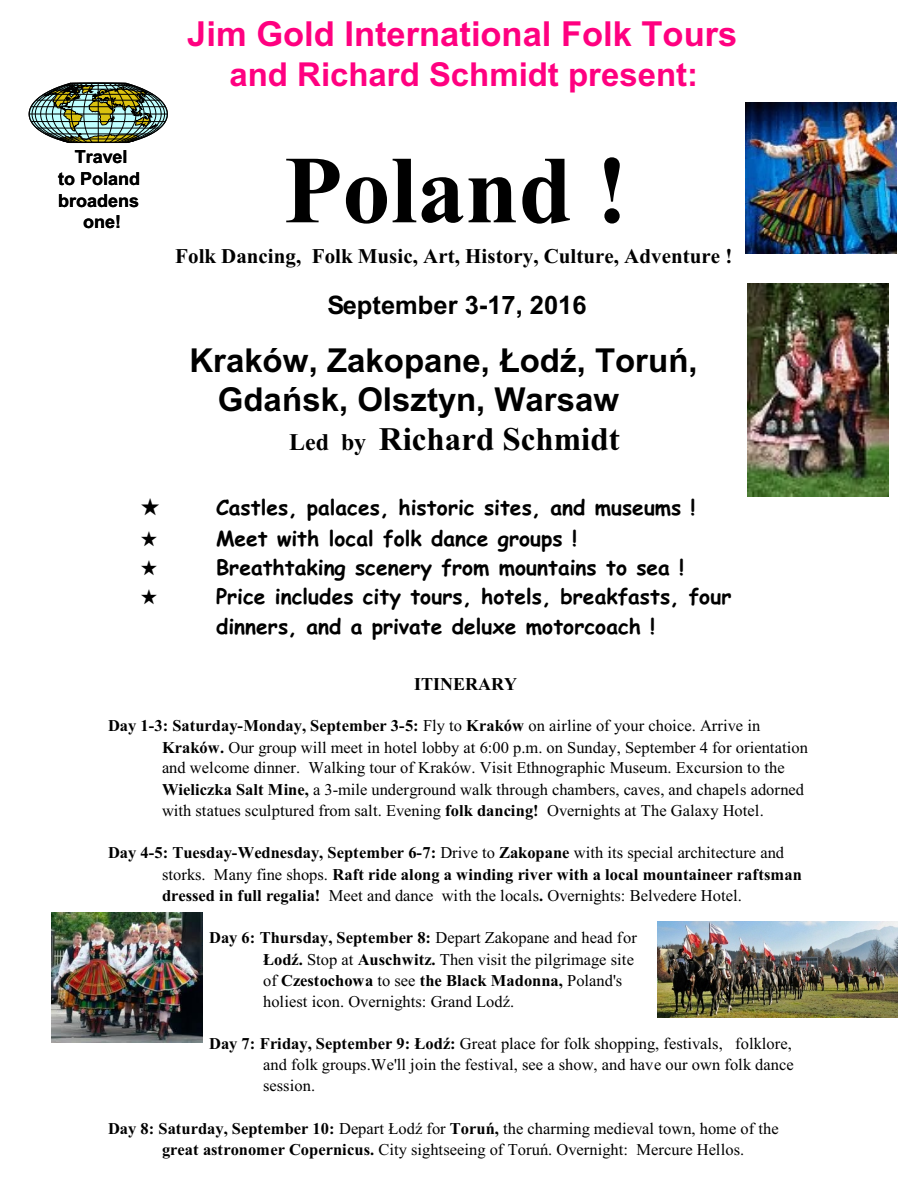
<style>
.page{position:relative;width:918px;height:1188px;background:#fff}
.page>*{position:absolute;margin:0;border:0;box-sizing:border-box;transform-origin:0 0}
.t1{font:700 96px "Times New Roman";color:#000}
.t2{font:700 34.5px "Arial";color:#ff0080}
.t3{font:700 33px/38.7px "Arial";color:#000}
.t4{font:700 33px "Arial";color:#ff0080}
.t5{font:700 33px "Times New Roman";color:#000}
.t6{font:700 25.5px "Arial";color:#000}
.t7{font:700 21px/29.5px "Comic Sans MS";color:#000}
.t8{font:700 21px "Times New Roman";color:#000}
.t9{font:700 18px/21.6px "Arial";color:#000;text-align:center}
.t10{font:700 18px "Times New Roman";color:#000}
.t11{font:16.5px/21.3px "Times New Roman";color:#000}
.t12{font:700 16.5px/21.3px "Times New Roman";color:#000}
.s1{font-size:24px}
.s2{font-weight:700}
.s3{font-weight:400}
</style>
<div class="page">
<img style="left:657px;top:922px;width:240px;height:96px">
<img style="left:51px;top:913px;width:152px;height:130px">
<svg style="left:28px;top:82px;width:140px;height:61px"></svg>
<hr style="left:98px;top:83px;width:1px;height:59px;background:#000">
<hr style="left:63px;top:85px;width:70px;height:1px;background:#000">
<hr style="left:54px;top:89px;width:89px;height:1px;background:#000">
<hr style="left:44px;top:94px;width:108px;height:1px;background:#000">
<hr style="left:36px;top:100px;width:124px;height:1px;background:#000">
<hr style="left:31px;top:106px;width:134px;height:1px;background:#000">
<hr style="left:29px;top:114px;width:138px;height:1px;background:#000">
<hr style="left:31px;top:121px;width:134px;height:1px;background:#000">
<hr style="left:37px;top:128px;width:123px;height:1px;background:#000">
<hr style="left:45px;top:134px;width:106px;height:1px;background:#000">
<hr style="left:58px;top:139px;width:81px;height:1px;background:#000">
<img style="left:745px;top:103px;width:152px;height:151px">
<img style="left:748px;top:283px;width:141px;height:214px">
<p class="t9" style="left:58px;top:148px;width:84px">Travel<br>to Poland broadens one!</p>
<h2 class="t2" style="left:187px;top:21px;width:552px">Jim Gold International Folk Tours</h2>
<h3 class="t4" style="left:230px;top:62px;width:470px">and Richard Schmidt present:</h3>
<h1 class="t1" style="left:284px;top:157px;width:346px">Poland !</h1>
<p class="t8" style="left:175px;top:249px;width:558px">Folk Dancing, Folk Music, Art, History, Culture, Adventure !</p>
<h3 class="t6" style="left:328px;top:295px;width:261px">September 3-17, 2016</h3>
<h3 class="t3" style="left:218px;top:345px;width:481px;text-indent:-28px">Kraków, Zakopane, £odŸ, Toruñ,<br>Gdañsk, Olsztyn, Warsaw</h3>
<h3 class="t5" style="left:289px;top:427px;width:332px"><span class="s1">Led by</span> Richard Schmidt</h3>
<p class="t7" style="left:216px;top:495px;width:517px">Castles, palaces, historic sites, and museums !<br>Meet with local folk dance groups !<br>Breathtaking scenery from mountains to sea !<br>Price includes city tours, hotels, breakfasts, four dinners, and a private deluxe motorcoach !</p>
<p class="t10" style="left:414px;top:678px;width:104px">ITINERARY</p>
<p class="t11" style="left:162px;top:717px;width:647px;text-indent:-54px"><span class="s2">Day 1-3: Saturday-Monday, September 3-5:</span> Fly to <span class="s2">Kraków</span> on airline of your choice. Arrive in <span class="s2">Kraków.</span> Our group will meet in hotel lobby at 6:00 p.m. on Sunday, September 4 for orientation and welcome dinner. Walking tour of Kraków. Visit Ethnographic Museum. Excursion to the <span class="s2">Wieliczka Salt Mine,</span> a 3-mile underground walk through chambers, caves, and chapels adorned with statues sculptured from salt. Evening <span class="s2">folk dancing!</span> Overnights at The Galaxy Hotel.</p>
<p class="t12" style="left:162px;top:844px;width:641px;text-indent:-54px">Day 4-5: Tuesday-Wednesday, September 6-7: <span class="s3">Drive to</span> Zakopane <span class="s3">with its special architecture and storks. Many fine shops.</span> Raft ride along a winding river with a local mountaineer raftsman dressed in full regalia! <span class="s3">Meet and dance with the locals</span>. <span class="s3">Overnights: Belvedere Hotel.</span></p>
<p class="t11" style="left:263px;top:929px;width:375px;text-indent:-54px"><span class="s2">Day 6: Thursday, September 8:</span> Depart Zakopane and head for <span class="s2">£odŸ.</span> Stop at <span class="s2">Auschwitz.</span> Then visit the pilgrimage site of <span class="s2">Czestochowa</span> to see <span class="s2">the Black Madonna,</span> Poland's holiest icon. Overnights: Grand LodŸ.</p>
<p class="t11" style="left:263px;top:1035px;width:532px;text-align:justify;text-indent:-54px"><span class="s2">Day 7: Friday, September 9: £odŸ:</span> Great place for folk shopping, festivals, folklore, and folk groups.We'll join the festival, see a show, and have our own folk dance session.</p>
<p class="t11" style="left:162px;top:1119px;width:618px;text-indent:-54px"><span class="s2">Day 8: Saturday, September 10:</span> Depart £odŸ for <span class="s2">Toruñ,</span> the charming medieval town, home of the <span class="s2">great astronomer Copernicus.</span> City sightseeing of Toruñ. Overnight: Mercure Hellos.</p>
</div>
